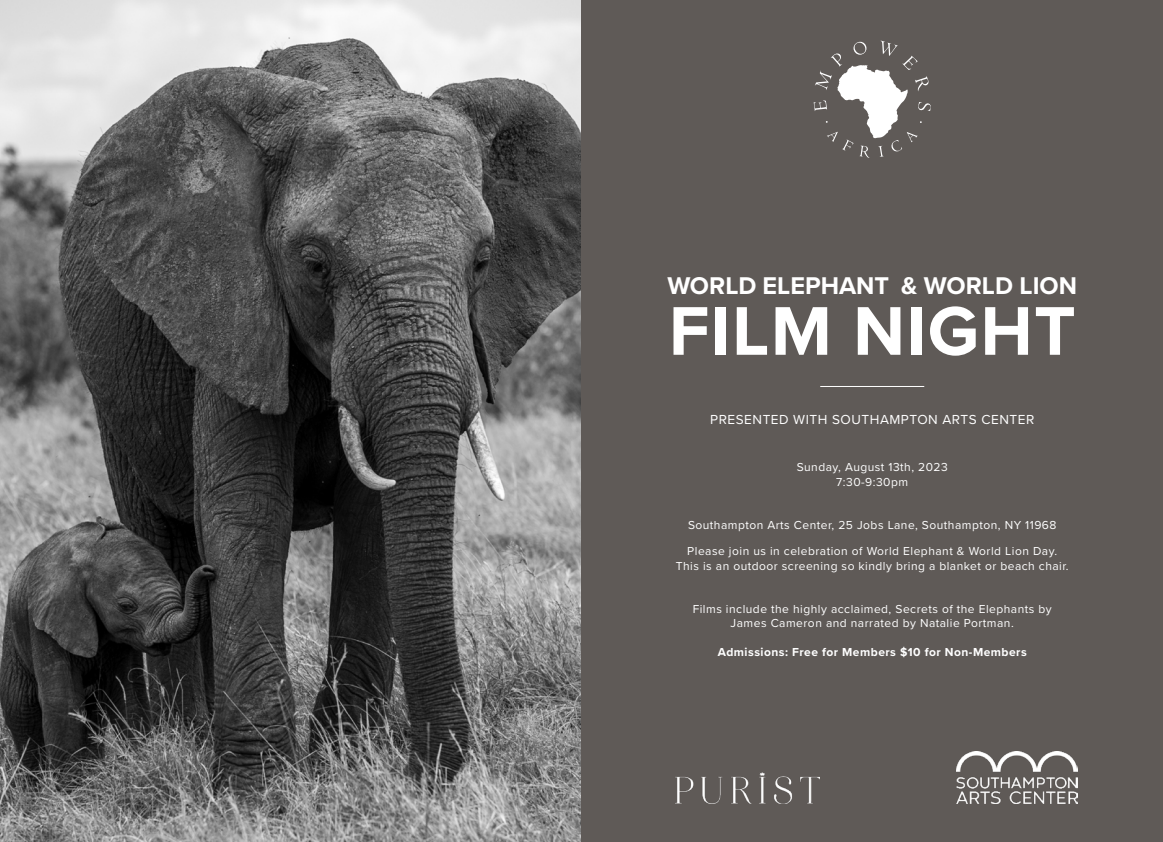
<style>
.page{position:relative;width:1163px;height:842px;background:#fff}
.page>*{position:absolute;margin:0;border:0;box-sizing:border-box;transform-origin:0 0}
.t1{font:700 71.4px "Proxima Nova";letter-spacing:.02em;color:#fff}
.t2{font:700 25.1px "Proxima Nova";color:#fff}
.t3{font:13.6px "Proxima Nova";letter-spacing:.04em;color:#fff}
.t4{font:12px/14.4px "Proxima Nova";letter-spacing:.04em;color:#fff;text-align:center}
.t5{font:700 12px "Proxima Nova";letter-spacing:.04em;color:#fff}
</style>
<div class="page">
<img style="left:0;top:0;width:581px;height:842px">
<div style="left:581px;top:0;width:581px;height:842px;background:#5f5a57"></div>
<hr style="left:820px;top:386px;width:104px;height:1px;background:#fff">
<img style="left:675px;top:772px;width:144px;height:31px">
<svg style="left:813px;top:41px;width:117px;height:117px"></svg>
<img style="left:956px;top:752px;width:120px;height:51px">
<h2 class="t2" style="left:667px;top:267px;width:411px">WORLD ELEPHANT &amp; WORLD LION</h2>
<h1 class="t1" style="left:668px;top:278px;width:408px">FILM NIGHT</h1>
<p class="t3" style="left:710px;top:410px;width:325px">PRESENTED WITH SOUTHAMPTON ARTS CENTER</p>
<p class="t4" style="left:796px;top:460px;width:153px">Sunday, August 13th, 2023<br>7:30-9:30pm</p>
<p class="t4" style="left:687px;top:511px;width:371px;line-height:26.4px;text-align:left">Southampton Arts Center, 25 Jobs Lane, Southampton, NY 11968<br>Please join us in celebration of World Elephant &amp; World Lion Day.</p>
<p class="t4" style="left:675px;top:558px;width:394px">This is an outdoor screening so kindly bring a blanket or beach chair.</p>
<p class="t4" style="left:692px;top:601px;width:360px">Films include the highly acclaimed, Secrets of the Elephants by<br>James Cameron and narrated by Natalie Portman.</p>
<p class="t5" style="left:717px;top:643px;width:310px">Admissions: Free for Members $10 for Non-Members</p>
</div>
